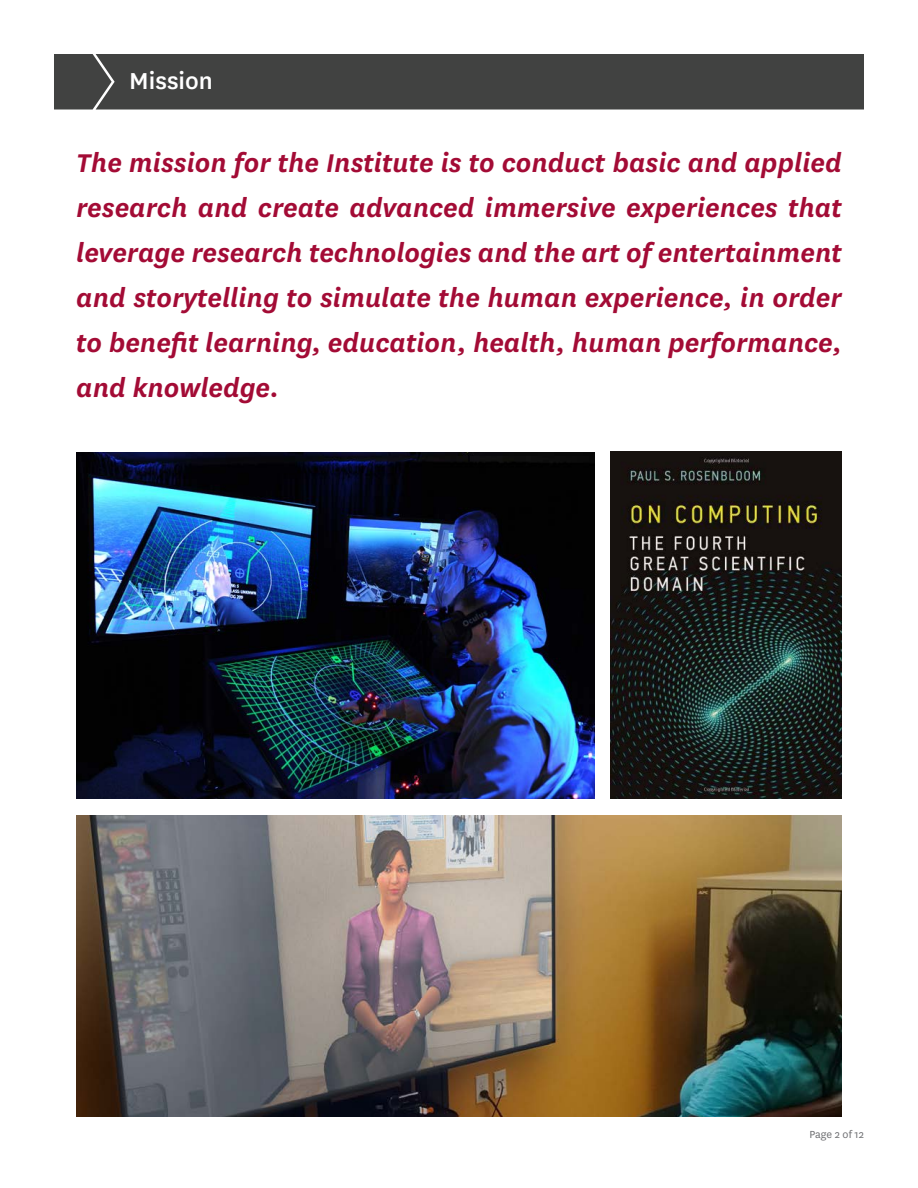
<style>
.page{position:relative;width:918px;height:1188px;background:#fff}
.page>*{position:absolute;margin:0;border:0;box-sizing:border-box;transform-origin:0 0}
.t1{font:italic 600 30px/45px "National";color:#a30b35;text-align:justify}
.t2{font:500 27px "National";color:#fff}
.t3{font:12px "National";color:#6d6e71}
</style>
<div class="page">
<div style="left:54px;top:54px;width:810px;height:56px;background:#414241"></div>
<img style="left:610px;top:451px;width:232px;height:348px">
<img style="left:76px;top:452px;width:519px;height:347px">
<img style="left:76px;top:815px;width:766px;height:301px">
<p class="t2" style="left:129px;top:63px;width:85px">Mission</p>
<p class="t1" style="left:76px;top:139px;width:767px">The mission for the Institute is to conduct basic and applied research and create advanced immersive experiences that leverage research technologies and the art of entertainment and storytelling to simulate the human experience, in order to benefit learning, education, health, human performance, and knowledge.</p>
<p class="t3" style="left:809px;top:1127px;width:56px">Page 2 of 12</p>
</div>
